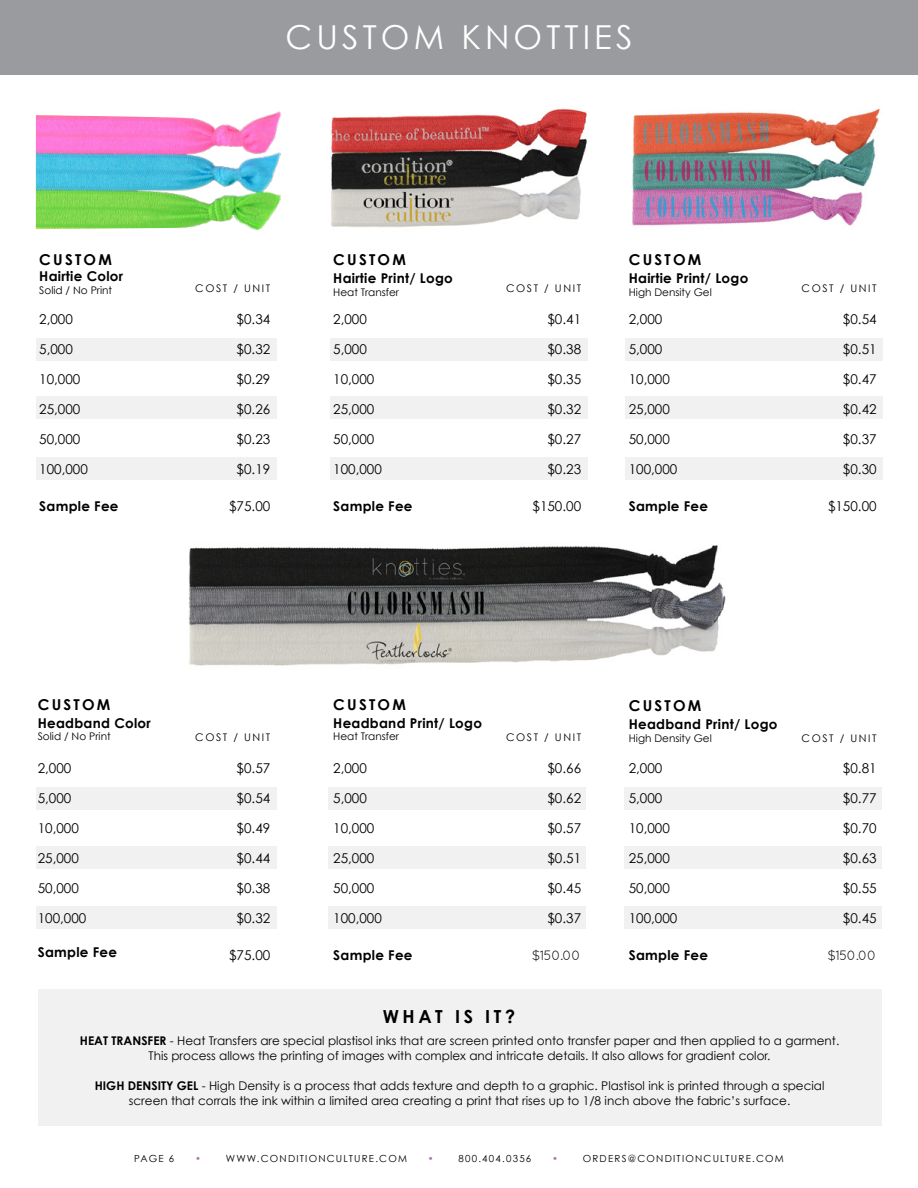
<style>
.page{position:relative;width:918px;height:1188px;background:#fff}
.page>*{position:absolute;margin:0;border:0;box-sizing:border-box;transform-origin:0 0}
.t1{font:33px "Century Gothic";letter-spacing:.125em;color:#fff}
.t2{font:700 18px "Century Gothic";letter-spacing:.2em;color:#000}
.t3{font:700 15px "Century Gothic";letter-spacing:.15em;color:#000}
.t4{font:13.5px "Century Gothic";color:#000}
.t5{font:700 13.5px "Century Gothic";letter-spacing:.02em;color:#000}
.t6{font:13.5px "Quicksand";letter-spacing:-.04em;color:#000}
.t7{font:12px/15px "Century Gothic";color:#000;text-align:center}
.t8{font:10.5px "Century Gothic";color:#000}
.t9{font:10.5px "Century Gothic";letter-spacing:.15em;color:#000}
.t10{font:9.75px "Century Gothic";letter-spacing:.125em;color:#000}
.t11{font:9.75px "Century Gothic";color:#ab74b2}
.s1{font-weight:700}
</style>
<div class="page">
<div style="left:0;top:0;width:918px;height:74px;background:#999b9e"></div>
<div style="left:38px;top:989px;width:844px;height:136px;background:#f1f1f2"></div>
<div style="left:329px;top:846px;width:257px;height:23px;background:#f1f1f2"></div>
<div style="left:329px;top:907px;width:257px;height:22px;background:#f1f1f2"></div>
<div style="left:329px;top:788px;width:257px;height:22px;background:#f1f1f2"></div>
<div style="left:624px;top:846px;width:258px;height:23px;background:#f1f1f2"></div>
<div style="left:624px;top:907px;width:258px;height:22px;background:#f1f1f2"></div>
<div style="left:624px;top:788px;width:258px;height:22px;background:#f1f1f2"></div>
<div style="left:36px;top:846px;width:240px;height:23px;background:#f1f1f2"></div>
<div style="left:36px;top:907px;width:240px;height:22px;background:#f1f1f2"></div>
<div style="left:36px;top:788px;width:240px;height:22px;background:#f1f1f2"></div>
<div style="left:330px;top:397px;width:258px;height:22px;background:#f1f1f2"></div>
<div style="left:330px;top:457px;width:258px;height:22px;background:#f1f1f2"></div>
<div style="left:330px;top:338px;width:258px;height:22px;background:#f1f1f2"></div>
<div style="left:626px;top:397px;width:257px;height:22px;background:#f1f1f2"></div>
<div style="left:626px;top:457px;width:257px;height:22px;background:#f1f1f2"></div>
<div style="left:626px;top:338px;width:257px;height:22px;background:#f1f1f2"></div>
<div style="left:36px;top:397px;width:240px;height:22px;background:#f1f1f2"></div>
<div style="left:36px;top:457px;width:240px;height:22px;background:#f1f1f2"></div>
<div style="left:36px;top:338px;width:240px;height:22px;background:#f1f1f2"></div>
<img style="left:188px;top:545px;width:538px;height:121px">
<img style="left:331px;top:108px;width:256px;height:119px">
<img style="left:36px;top:111px;width:246px;height:119px">
<img style="left:632px;top:109px;width:248px;height:117px">
<h1 class="t1" style="left:285px;top:17px;width:349px">CUSTOM KNOTTIES</h1>
<p class="t3" style="left:39px;top:250px;width:74px">CUSTOM</p>
<p class="t5" style="left:39px;top:268px;width:85px">Hairtie Color</p>
<p class="t8" style="left:39px;top:284px;width:74px">Solid / No Print</p>
<p class="t9" style="left:195px;top:281px;width:77px">COST / UNIT</p>
<p class="t4" style="left:39px;top:311px;width:35px">2,000</p>
<p class="t4" style="left:39px;top:341px;width:35px">5,000</p>
<p class="t4" style="left:39px;top:371px;width:43px">10,000</p>
<p class="t4" style="left:39px;top:401px;width:43px">25,000</p>
<p class="t4" style="left:39px;top:431px;width:43px">50,000</p>
<p class="t4" style="left:39px;top:461px;width:50px">100,000</p>
<p class="t3" style="left:333px;top:250px;width:74px">CUSTOM</p>
<p class="t5" style="left:333px;top:270px;width:121px">Hairtie Print/ Logo</p>
<p class="t8" style="left:333px;top:285px;width:67px">Heat Transfer</p>
<p class="t9" style="left:506px;top:281px;width:77px">COST / UNIT</p>
<p class="t4" style="left:333px;top:311px;width:35px">2,000</p>
<p class="t4" style="left:333px;top:341px;width:35px">5,000</p>
<p class="t4" style="left:333px;top:371px;width:43px">10,000</p>
<p class="t4" style="left:333px;top:401px;width:43px">25,000</p>
<p class="t4" style="left:333px;top:431px;width:43px">50,000</p>
<p class="t4" style="left:333px;top:461px;width:50px">100,000</p>
<p class="t3" style="left:629px;top:250px;width:74px">CUSTOM</p>
<p class="t5" style="left:629px;top:270px;width:121px">Hairtie Print/ Logo</p>
<p class="t8" style="left:629px;top:285px;width:85px">High Density Gel</p>
<p class="t9" style="left:802px;top:281px;width:77px">COST / UNIT</p>
<p class="t4" style="left:629px;top:311px;width:35px">2,000</p>
<p class="t4" style="left:629px;top:341px;width:35px">5,000</p>
<p class="t4" style="left:629px;top:371px;width:43px">10,000</p>
<p class="t4" style="left:629px;top:401px;width:43px">25,000</p>
<p class="t4" style="left:629px;top:431px;width:43px">50,000</p>
<p class="t4" style="left:629px;top:461px;width:50px">100,000</p>
<p class="t4" style="left:237px;top:311px;width:35px">$0.34</p>
<p class="t4" style="left:237px;top:341px;width:35px">$0.32</p>
<p class="t4" style="left:237px;top:371px;width:35px">$0.29</p>
<p class="t4" style="left:237px;top:401px;width:35px">$0.26</p>
<p class="t4" style="left:237px;top:431px;width:35px">$0.23</p>
<p class="t4" style="left:237px;top:461px;width:35px">$0.19</p>
<p class="t4" style="left:229px;top:497px;width:43px">$75.00</p>
<p class="t4" style="left:547px;top:311px;width:35px">$0.41</p>
<p class="t4" style="left:547px;top:341px;width:35px">$0.38</p>
<p class="t4" style="left:547px;top:371px;width:35px">$0.35</p>
<p class="t4" style="left:547px;top:401px;width:35px">$0.32</p>
<p class="t4" style="left:547px;top:431px;width:35px">$0.27</p>
<p class="t4" style="left:547px;top:461px;width:35px">$0.23</p>
<p class="t4" style="left:533px;top:497px;width:50px">$150.00</p>
<p class="t4" style="left:843px;top:311px;width:35px">$0.54</p>
<p class="t4" style="left:843px;top:341px;width:35px">$0.51</p>
<p class="t4" style="left:843px;top:371px;width:35px">$0.47</p>
<p class="t4" style="left:843px;top:401px;width:35px">$0.42</p>
<p class="t4" style="left:843px;top:431px;width:35px">$0.37</p>
<p class="t4" style="left:843px;top:461px;width:35px">$0.30</p>
<p class="t5" style="left:39px;top:498px;width:81px">Sample Fee</p>
<p class="t5" style="left:333px;top:498px;width:81px">Sample Fee</p>
<p class="t5" style="left:629px;top:498px;width:81px">Sample Fee</p>
<p class="t4" style="left:828px;top:497px;width:50px">$150.00</p>
<p class="t3" style="left:38px;top:695px;width:74px">CUSTOM</p>
<p class="t5" style="left:38px;top:714px;width:115px">Headband Color</p>
<p class="t8" style="left:38px;top:730px;width:74px">Solid / No Print</p>
<p class="t4" style="left:38px;top:760px;width:35px">2,000</p>
<p class="t4" style="left:38px;top:790px;width:35px">5,000</p>
<p class="t4" style="left:38px;top:820px;width:43px">10,000</p>
<p class="t4" style="left:38px;top:850px;width:43px">25,000</p>
<p class="t4" style="left:38px;top:880px;width:43px">50,000</p>
<p class="t4" style="left:38px;top:910px;width:50px">100,000</p>
<p class="t3" style="left:333px;top:695px;width:74px">CUSTOM</p>
<p class="t5" style="left:333px;top:714px;width:150px">Headband Print/ Logo</p>
<p class="t8" style="left:333px;top:730px;width:67px">Heat Transfer</p>
<p class="t4" style="left:333px;top:760px;width:35px">2,000</p>
<p class="t4" style="left:333px;top:790px;width:35px">5,000</p>
<p class="t4" style="left:333px;top:820px;width:43px">10,000</p>
<p class="t4" style="left:333px;top:850px;width:43px">25,000</p>
<p class="t4" style="left:333px;top:880px;width:43px">50,000</p>
<p class="t4" style="left:333px;top:910px;width:50px">100,000</p>
<p class="t3" style="left:629px;top:696px;width:74px">CUSTOM</p>
<p class="t5" style="left:629px;top:716px;width:150px">Headband Print/ Logo</p>
<p class="t8" style="left:629px;top:731px;width:85px">High Density Gel</p>
<p class="t4" style="left:629px;top:760px;width:35px">2,000</p>
<p class="t4" style="left:629px;top:790px;width:35px">5,000</p>
<p class="t4" style="left:629px;top:820px;width:43px">10,000</p>
<p class="t4" style="left:629px;top:850px;width:43px">25,000</p>
<p class="t4" style="left:629px;top:880px;width:43px">50,000</p>
<p class="t4" style="left:629px;top:910px;width:50px">100,000</p>
<p class="t9" style="left:195px;top:730px;width:77px">COST / UNIT</p>
<p class="t9" style="left:506px;top:730px;width:77px">COST / UNIT</p>
<p class="t9" style="left:802px;top:732px;width:77px">COST / UNIT</p>
<p class="t4" style="left:237px;top:760px;width:35px">$0.57</p>
<p class="t4" style="left:237px;top:790px;width:35px">$0.54</p>
<p class="t4" style="left:237px;top:820px;width:35px">$0.49</p>
<p class="t4" style="left:237px;top:850px;width:35px">$0.44</p>
<p class="t4" style="left:237px;top:880px;width:35px">$0.38</p>
<p class="t4" style="left:237px;top:910px;width:35px">$0.32</p>
<p class="t4" style="left:229px;top:947px;width:43px">$75.00</p>
<p class="t4" style="left:547px;top:760px;width:35px">$0.66</p>
<p class="t4" style="left:547px;top:790px;width:35px">$0.62</p>
<p class="t4" style="left:547px;top:820px;width:35px">$0.57</p>
<p class="t4" style="left:547px;top:850px;width:35px">$0.51</p>
<p class="t4" style="left:547px;top:880px;width:35px">$0.45</p>
<p class="t4" style="left:547px;top:910px;width:35px">$0.37</p>
<p class="t6" style="left:532px;top:947px;width:51px">$150.00</p>
<p class="t4" style="left:843px;top:760px;width:35px">$0.81</p>
<p class="t4" style="left:843px;top:790px;width:35px">$0.77</p>
<p class="t4" style="left:843px;top:820px;width:35px">$0.70</p>
<p class="t4" style="left:843px;top:850px;width:35px">$0.63</p>
<p class="t4" style="left:843px;top:880px;width:35px">$0.55</p>
<p class="t4" style="left:843px;top:910px;width:35px">$0.45</p>
<p class="t5" style="left:38px;top:944px;width:81px">Sample Fee</p>
<p class="t5" style="left:333px;top:946px;width:81px">Sample Fee</p>
<p class="t5" style="left:629px;top:946px;width:81px">Sample Fee</p>
<p class="t6" style="left:827px;top:947px;width:51px">$150.00</p>
<h2 class="t2" style="left:383px;top:1005px;width:134px">WHAT IS IT?</h2>
<p class="t7" style="left:80px;top:1033px;width:761px"><span class="s1">HEAT TRANSFER</span> - Heat Transfers are special plastisol inks that are screen printed onto transfer paper and then applied to a garment.<br>This process allows the printing of images with complex and intricate details. It also allows for gradient color.</p>
<p class="t7" style="left:95px;top:1078px;width:731px"><span class="s1">HIGH DENSITY GEL</span> - High Density is a process that adds texture and depth to a graphic. Plastisol ink is printed through a special screen that corrals the ink within a limited area creating a print that rises up to 1/8 inch above the fabric’s surface.</p>
<p class="t10" style="left:134px;top:1153px;width:42px">PAGE 6</p>
<p class="t11" style="left:195px;top:1153px;width:7px">•</p>
<p class="t10" style="left:226px;top:1153px;width:183px">WWW.CONDITIONCULTURE.COM</p>
<p class="t11" style="left:428px;top:1153px;width:7px">•</p>
<p class="t10" style="left:459px;top:1153px;width:74px">800.404.0356</p>
<p class="t11" style="left:552px;top:1153px;width:7px">•</p>
<p class="t10" style="left:583px;top:1153px;width:203px">ORDERS@CONDITIONCULTURE.COM</p>
</div>
